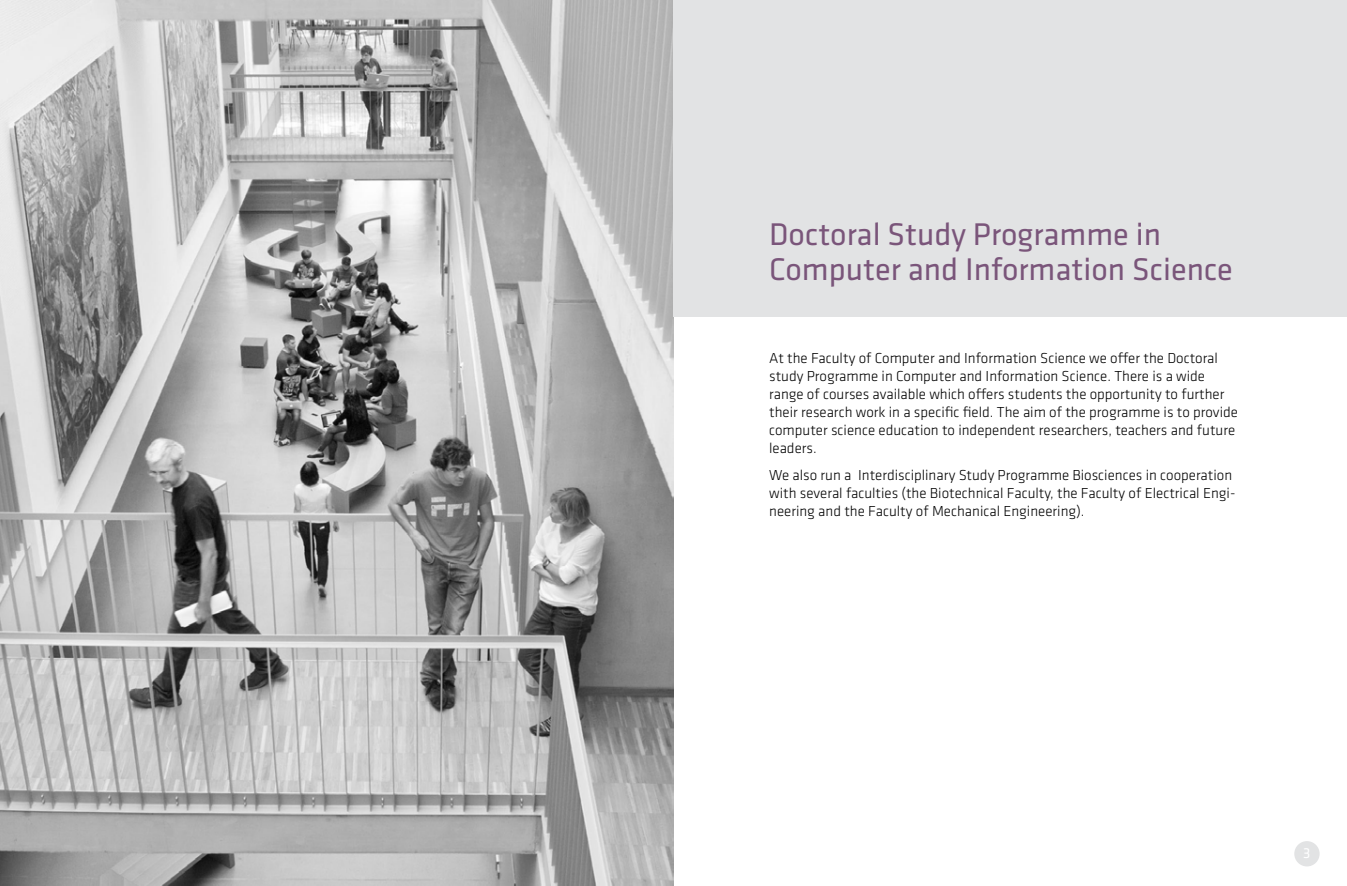
<style>
.page{position:relative;width:1347px;height:886px;background:#fff}
.page>*{position:absolute;margin:0;border:0;box-sizing:border-box;transform-origin:0 0}
.t1{font:32.5px/35px "Klavika";color:#7a557a}
.t2{font:300 15px/18px "Klavika";color:#000}
.t3{font:15px "Klavika";color:#fff}
</style>
<div class="page">
<div style="left:1294px;top:841px;width:25px;height:25px;background:#e2e3e4;border-radius:50%"></div>
<img style="left:0;top:0;width:673px;height:886px">
<div style="left:673px;top:0;width:673px;height:316px;background:#e2e3e4"></div>
<svg style="left:653px;top:0;width:12px;height:6px"></svg>
<h1 class="t1" style="left:769px;top:217px;width:465px">Doctoral Study Programme in<br>Computer and Information Science</h1>
<p class="t2" style="left:769px;top:349px;width:470px">At the Faculty of Computer and Information Science we offer the Doctoral study Programme in Computer and Information Science. There is a wide range of courses available which offers students the opportunity to further their research work in a specific field. The aim of the programme is to provide computer science education to independent researchers, teachers and future leaders.</p>
<p class="t2" style="left:769px;top:466px;width:468px">We also run a Interdisciplinary Study Programme Biosciences in cooperation with several faculties (the Biotechnical Faculty, the Faculty of Electrical Engi&shy;neering and the Faculty of Mechanical Engineering).</p>
<p class="t3" style="left:1303px;top:845px;width:9px">3</p>
</div>
